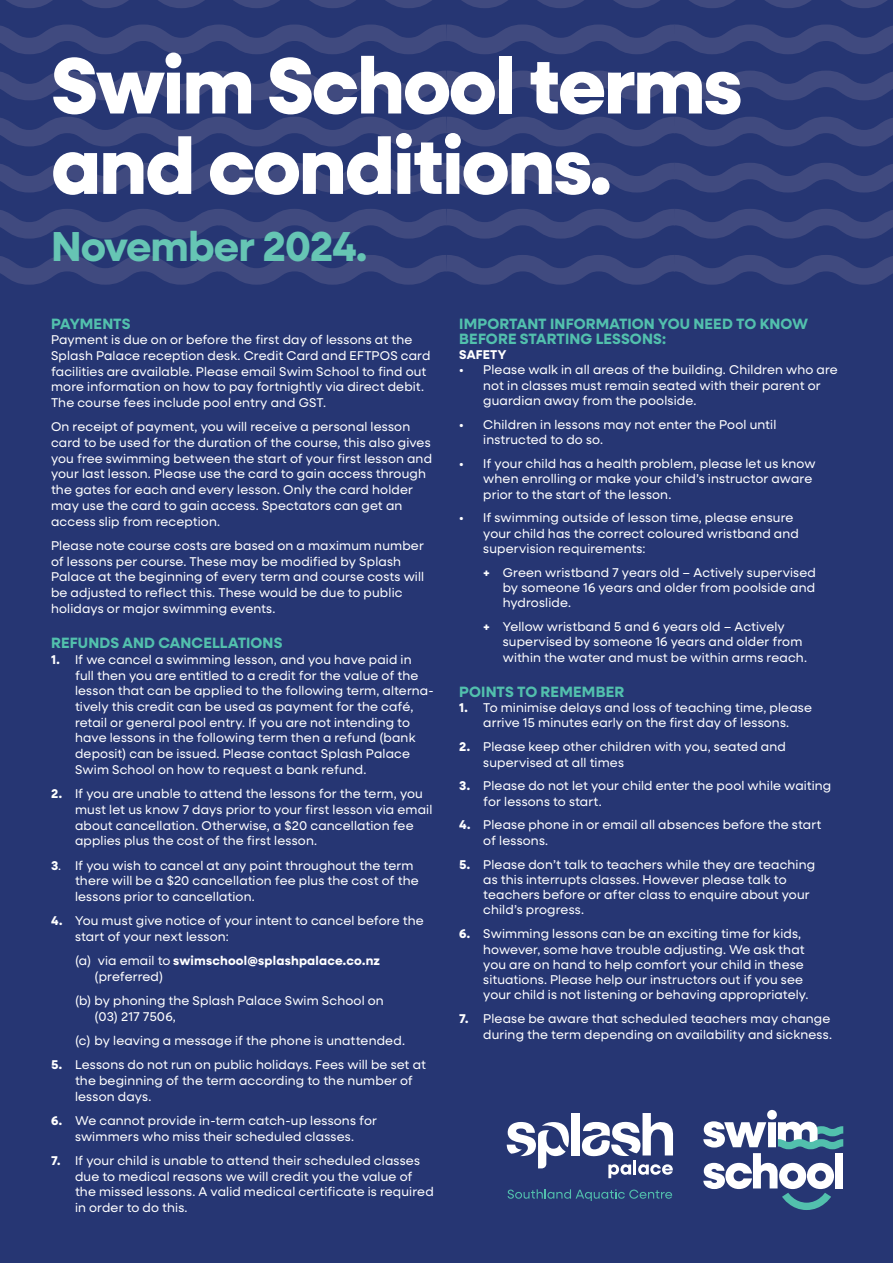
<style>
.page{position:relative;width:893px;height:1263px;background:#263673}
.page>*{position:absolute;margin:0;border:0;box-sizing:border-box;transform-origin:0 0}
.t1{font:800 80.1px/80.4px "Neulis Sans";letter-spacing:-.03em;color:#fff}
.t2{font:700 42px "Neulis Sans";letter-spacing:-.025em;color:#66c5b4}
.t3{font:700 15px/15.3px "Neulis Sans";letter-spacing:.01em;color:#52c0ad}
.t4{font:12.75px/15.8px "Neulis Sans";letter-spacing:.015em;color:#fff}
.t5{font:700 12.75px/15.8px "Neulis Sans";letter-spacing:.015em;color:#fff}
.s1{font-weight:700}
.s2{font-weight:400}
</style>
<div class="page">
<svg style="left:0;top:0;width:893px;height:285px"></svg>
<svg style="left:508px;top:1189px;width:164px;height:12px"></svg>
<svg style="left:608px;top:1164px;width:23px;height:14px"></svg>
<hr style="left:633px;top:1160px;width:3px;height:14px;background:#fff">
<svg style="left:638px;top:1164px;width:35px;height:11px"></svg>
<svg style="left:582px;top:1113px;width:91px;height:44px"></svg>
<div style="left:571px;top:1113px;width:8px;height:42px;background:#fff"></div>
<svg style="left:507px;top:1122px;width:62px;height:46px"></svg>
<svg style="left:703px;top:1110px;width:140px;height:100px"></svg>
<p class="t1" style="left:51px;top:42px;width:693px">Swim School terms and conditions.</p>
<p class="t2" style="left:51px;top:216px;width:318px">November 2024.</p>
<p class="t3" style="left:51px;top:315px;width:81px">PAYMENTS</p>
<p class="t4" style="left:51px;top:331px;width:381px">Payment is due on or before the first day of lessons at the Splash Palace reception desk. Credit Card and EFTPOS card facilities are available. Please email Swim School to find out more information on how to pay fortnightly via direct debit.<br>The course fees include pool entry and GST.</p>
<p class="t4" style="left:51px;top:418px;width:383px">On receipt of payment, you will receive a personal lesson card to be used for the duration of the course, this also gives you free swimming between the start of your first lesson and your last lesson. Please use the card to gain access through the gates for each and every lesson. Only the card holder may use the card to gain access. Spectators can get an access slip from reception.</p>
<p class="t4" style="left:51px;top:537px;width:375px">Please note course costs are based on a maximum number of lessons per course. These may be modified by Splash Palace at the beginning of every term and course costs will be adjusted to reflect this. These would be due to public holidays or major swimming events.</p>
<p class="t3" style="left:51px;top:635px;width:233px">REFUNDS AND CANCELLATIONS</p>
<p class="t4" style="left:75px;top:651px;width:360px;text-indent:-24px"><span class="s1">1.</span> If we cancel a swimming lesson, and you have paid in<br>full then you are entitled to a credit for the value of the lesson that can be applied to the following term, alterna&shy;tively this credit can be used as payment for the café, retail or general pool entry. If you are not intending to have lessons in the following term then a refund (bank deposit) can be issued. Please contact Splash Palace Swim School on how to request a bank refund.</p>
<p class="t4" style="left:75px;top:785px;width:359px;text-indent:-24px"><span class="s1">2.</span> If you are unable to attend the lessons for the term, you must let us know 7 days prior to your first lesson via email about cancellation. Otherwise, a $20 cancellation fee applies plus the cost of the first lesson.</p>
<p class="t4" style="left:75px;top:856px;width:345px;text-indent:-24px"><span class="s1">3</span>. If you wish to cancel at any point throughout the term there will be a $20 cancellation fee plus the cost of the lessons prior to cancellation.</p>
<p class="t4" style="left:75px;top:912px;width:350px;text-indent:-24px"><span class="s1">4.</span> You must give notice of your intent to cancel before the start of your next lesson:</p>
<p class="t5" style="left:95px;top:952px;width:287px;text-indent:-20px"><span class="s2">(a) via email to</span> swimschool@splashpalace.co.nz <span class="s2">(preferred)</span></p>
<p class="t4" style="left:95px;top:992px;width:291px;text-indent:-20px">(b) by phoning the Splash Palace Swim School on (03) 217 7506,</p>
<p class="t4" style="left:75px;top:1032px;width:331px">(c) by leaving a message if the phone is unattended.</p>
<p class="t4" style="left:75px;top:1056px;width:352px;text-indent:-24px"><span class="s1">5.</span> Lessons do not run on public holidays. Fees will be set at the beginning of the term according to the number of lesson days.</p>
<p class="t4" style="left:51px;top:1112px;width:327px;text-align:center"><span class="s1">6.</span> We cannot provide in-term catch-up lessons for swimmers who miss their scheduled classes.</p>
<p class="t4" style="left:75px;top:1152px;width:360px;text-indent:-24px"><span class="s1">7.</span> If your child is unable to attend their scheduled classes due to medical reasons we will credit you the value of the missed lessons. A valid medical certificate is required in order to do this.</p>
<p class="t3" style="left:459px;top:315px;width:350px">IMPORTANT INFORMATION YOU NEED TO KNOW<br>BEFORE STARTING LESSONS:</p>
<p class="t5" style="left:459px;top:346px;width:49px">SAFETY</p>
<p class="t4" style="left:483px;top:362px;width:356px;line-height:15.3px;text-indent:-24px"><span class="s1">•</span> Please walk in all areas of the building. Children who are not in classes must remain seated with their parent or guardian away from the poolside.</p>
<p class="t4" style="left:483px;top:416px;width:295px;line-height:15.3px;text-indent:-24px"><span class="s1">•</span> Children in lessons may not enter the Pool until instructed to do so.</p>
<p class="t4" style="left:483px;top:455px;width:334px;line-height:15.3px;text-indent:-24px"><span class="s1">•</span> If your child has a health problem, please let us know when enrolling or make your child’s instructor aware prior to the start of the lesson.</p>
<p class="t4" style="left:483px;top:510px;width:317px;line-height:15.3px;text-indent:-24px"><span class="s1">•</span> If swimming outside of lesson time, please ensure your child has the correct coloured wristband and supervision requirements:</p>
<p class="t4" style="left:503px;top:564px;width:315px;line-height:15.3px;text-align:justify;text-indent:-20px"><span class="s1">+</span> Green wristband 7 years old – Actively supervised by someone 16 years and older from poolside and hydroslide.</p>
<p class="t4" style="left:503px;top:618px;width:306px;line-height:15.3px;text-indent:-20px"><span class="s1">+</span> Yellow wristband 5 and 6 years old – Actively supervised by someone 16 years and older from within the water and must be within arms reach.</p>
<p class="t3" style="left:459px;top:683px;width:166px">POINTS TO REMEMBER</p>
<p class="t4" style="left:459px;top:699px;width:354px;line-height:15.3px;text-align:center"><span class="s1">1.</span> To minimise delays and loss of teaching time, please arrive 15 minutes early on the first day of lessons.</p>
<p class="t4" style="left:483px;top:738px;width:304px;line-height:15.3px;text-indent:-24px"><span class="s1">2.</span> Please keep other children with you, seated and supervised at all times</p>
<p class="t4" style="left:483px;top:777px;width:349px;line-height:15.3px;text-indent:-24px"><span class="s1">3.</span> Please do not let your child enter the pool while waiting for lessons to start.</p>
<p class="t4" style="left:483px;top:817px;width:340px;line-height:15.3px;text-indent:-24px"><span class="s1">4.</span> Please phone in or email all absences before the start of lessons.</p>
<p class="t4" style="left:483px;top:856px;width:333px;line-height:15.3px;text-indent:-24px"><span class="s1">5.</span> Please don’t talk to teachers while they are teaching as this interrupts classes. However please talk to teachers before or after class to enquire about your child’s progress.</p>
<p class="t4" style="left:483px;top:925px;width:327px;line-height:15.3px;text-indent:-24px"><span class="s1">6.</span> Swimming lessons can be an exciting time for kids, however, some have trouble adjusting. We ask that you are on hand to help comfort your child in these situations. Please help our instructors out if you see your child is not listening or behaving appropriately.</p>
<p class="t4" style="left:459px;top:1010px;width:374px;line-height:15.3px;text-align:right"><span class="s1">7.</span> Please be aware that scheduled teachers may change during the term depending on availability and sickness.</p>
</div>
